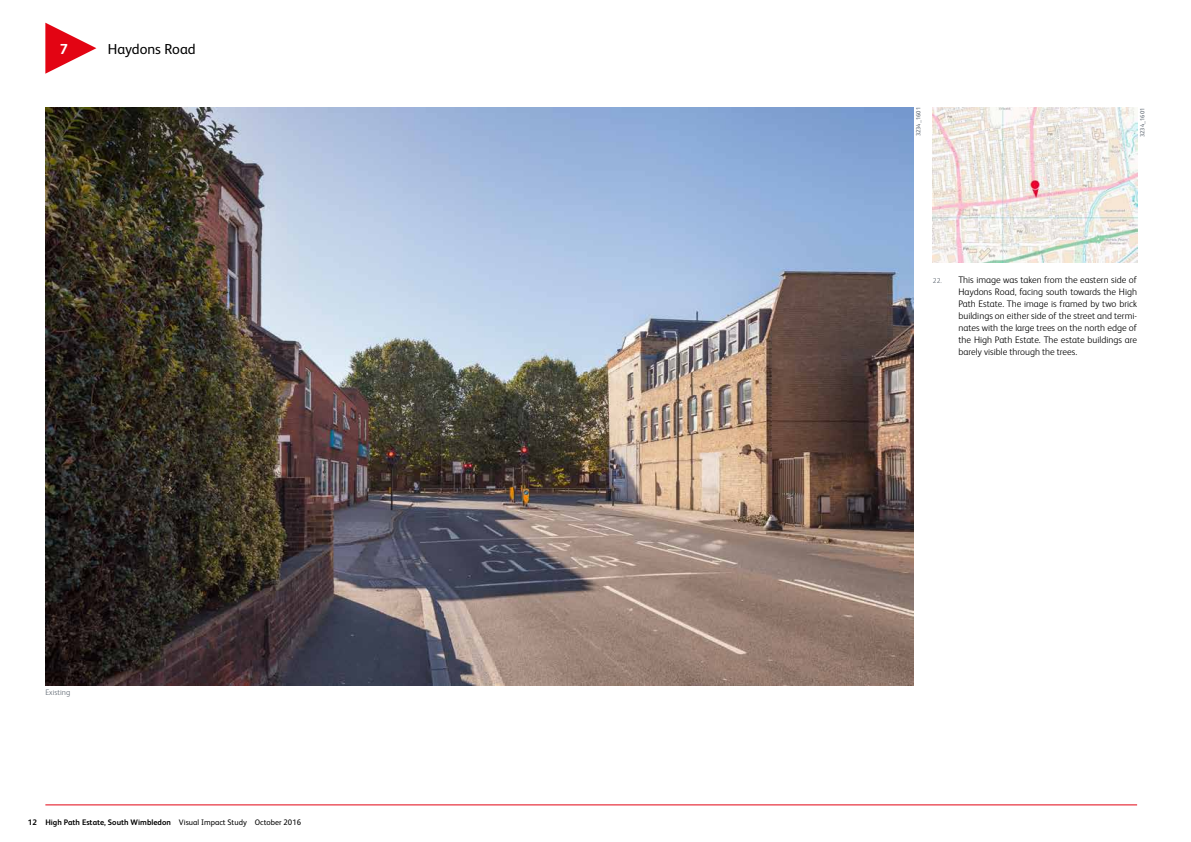
<style>
.page{position:relative;width:1191px;height:842px;background:#fff}
.page>*{position:absolute;margin:0;border:0;box-sizing:border-box;transform-origin:0 0}
.t1{font:14.5px "FS Albert Pro";color:#000}
.t2{font:700 14.5px "FS Albert Pro";color:#fff}
.t3{font:300 9.5px/12px "FS Albert Pro";color:#000;text-align:justify}
.t4{font:700 8px "FS Albert Pro";color:#000}
.t5{font:300 8px "FS Albert Pro";color:#5f6872}
.t6{font:6px "FS Albert Pro";color:#5f6872}
.s1{font-weight:400}
.s2{font-size:7px;color:#5f6872}
</style>
<div class="page">
<hr style="left:45px;top:805px;width:1092px;height:1px;background:#e30413">
<svg style="left:45px;top:23px;width:51px;height:51px"></svg>
<img style="left:45px;top:107px;width:868px;height:578px">
<img style="left:933px;top:107px;width:204px;height:156px">
<h1 class="t2" style="left:60px;top:39px;width:10px">7</h1>
<h1 class="t1" style="left:108px;top:38px;width:89px">Haydons Road</h1>
<p class="t5" style="left:45px;top:687px;width:26px">Existing</p>
<p class="t4" style="left:28px;top:817px;width:275px">12 High Path Estate, South Wimbledon <span class="s1">Visual Impact Study October 2016</span></p>
<p class="t6" style="left:914px;top:136px;width:31px;rotate:-90deg">3234_1601</p>
<p class="t6" style="left:1138px;top:137px;width:31px;rotate:-90deg">3234_1601</p>
<p class="t3" style="left:958px;top:273px;width:180px;text-indent:-26px"><span class="s2">22.</span> This image was taken from the eastern side of Haydons Road, facing south towards the High Path Estate. The image is framed by two brick buildings on either side of the street and termi&shy;nates with the large trees on the north edge of the High Path Estate. The estate buildings are barely visible through the trees.</p>
</div>
